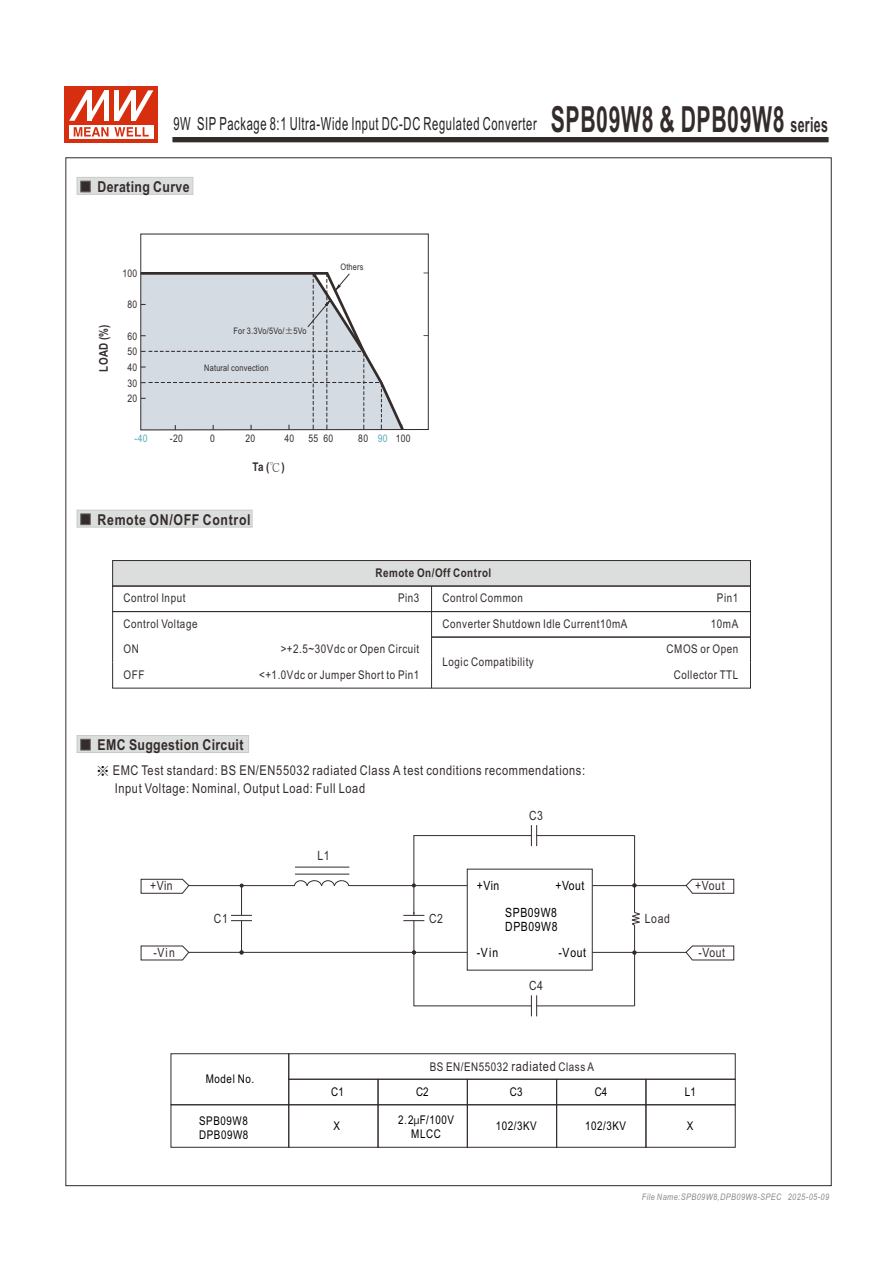
<style>
.page{position:relative;width:893px;height:1263px;background:#fff}
.page>*{position:absolute;margin:0;border:0;box-sizing:border-box;transform-origin:0 0}
.t1{font:18px "Arial Narrow";letter-spacing:.045em;color:#231f20;scale:.76 1}
.t2{font:700 15px "Arial Narrow";letter-spacing:.025em;color:#332c2b}
.t3{font:700 15px "Arial Narrow";letter-spacing:.045em;color:#332c2b}
.t4{font:13.5px/18.3px "Arial Narrow";letter-spacing:.045em;color:#332c2b}
.t5{font:12.75px/14.4px "Arial Narrow";letter-spacing:.045em;color:#000}
.t6{font:12.75px "Arial Narrow";letter-spacing:.045em;color:#332c2b}
.t7{font:12px/25.5px "Arial Narrow";letter-spacing:.045em;color:#332c2b}
.t8{font:12px/13.6px "Arial Narrow";letter-spacing:.045em;color:#000}
.t9{font:700 12px "Arial Narrow";letter-spacing:.045em;color:#332c2b}
.t10{font:10.5px/15.6px "Arial Narrow";letter-spacing:.025em;color:#332c2b}
.t11{font:10.5px "Arial Narrow";color:#56aab7}
.t12{font:9px "Arial Narrow";letter-spacing:.025em;color:#332c2b}
.t13{font:italic 9px "Arial Narrow";letter-spacing:.045em;color:#8b8b8c}
.s1{font-weight:700;font-size:36px;color:#332c2b}
.s2{font-weight:700;font-size:21px;color:#332c2b}
.s3{font-family:"Inn Ming";font-weight:500}
.s4{color:#56aab7}
.s5{font-family:"Ming Li U";font-weight:400}
.s6{font-family:"Ming Li U";color:#000}
.s7{font-size:13.5px}
.s8{font-family:"Arial Unicode MS";font-size:11.25px;color:#332c2b}
</style>
<div class="page">
<div style="left:65px;top:87px;width:93px;height:56px;background:#d62e0f"></div>
<svg style="left:69px;top:125px;width:84px;height:13px"></svg>
<svg style="left:74px;top:127px;width:75px;height:9px"></svg>
<svg style="left:69px;top:90px;width:84px;height:31px"></svg>
<svg style="left:172px;top:137px;width:657px;height:6px;background:#494342"></svg>
<svg style="left:77px;top:177px;width:116px;height:18px;background:#d0d1d1"></svg>
<svg style="left:140px;top:269px;width:266px;height:162px"></svg>
<svg style="left:77px;top:735px;width:172px;height:18px;background:#d3d4d4"></svg>
<div style="left:171px;top:1053px;width:118px;height:52px;border:1px solid #332c2b"></div>
<div style="left:171px;top:1104px;width:118px;height:43px;border:1px solid #332c2b"></div>
<div style="left:288px;top:1053px;width:447px;height:26px;border:1px solid #332c2b"></div>
<div style="left:288px;top:1079px;width:90px;height:26px;border:1px solid #332c2b"></div>
<div style="left:467px;top:1079px;width:90px;height:26px;border:1px solid #332c2b"></div>
<div style="left:288px;top:1104px;width:90px;height:43px;border:1px solid #332c2b"></div>
<div style="left:467px;top:1104px;width:90px;height:43px;border:1px solid #332c2b"></div>
<div style="left:378px;top:1104px;width:90px;height:43px;border:1px solid #332c2b"></div>
<div style="left:556px;top:1104px;width:90px;height:43px;border:1px solid #332c2b"></div>
<div style="left:378px;top:1079px;width:90px;height:26px;border:1px solid #332c2b"></div>
<div style="left:556px;top:1079px;width:90px;height:26px;border:1px solid #332c2b"></div>
<div style="left:646px;top:1079px;width:89px;height:26px;border:1px solid #332c2b"></div>
<svg style="left:531px;top:995px;width:6px;height:21px"></svg>
<svg style="left:531px;top:825px;width:6px;height:21px"></svg>
<svg style="left:231px;top:915px;width:21px;height:6px"></svg>
<hr style="left:241px;top:885px;width:1px;height:30px;background:#332c2b">
<hr style="left:241px;top:921px;width:1px;height:31px;background:#332c2b">
<hr style="left:414px;top:921px;width:1px;height:85px;background:#332c2b">
<hr style="left:189px;top:885px;width:106px;height:1px;background:#332c2b">
<hr style="left:348px;top:885px;width:119px;height:1px;background:#332c2b">
<hr style="left:188px;top:952px;width:279px;height:1px;background:#332c2b">
<svg style="left:140px;top:879px;width:50px;height:15px"></svg>
<svg style="left:685px;top:879px;width:49px;height:15px"></svg>
<svg style="left:140px;top:945px;width:50px;height:16px"></svg>
<svg style="left:685px;top:945px;width:49px;height:16px"></svg>
<hr style="left:414px;top:1005px;width:117px;height:1px;background:#332c2b">
<hr style="left:414px;top:835px;width:117px;height:1px;background:#332c2b">
<svg style="left:631px;top:883px;width:9px;height:43px"></svg>
<hr style="left:634px;top:925px;width:1px;height:81px;background:#332c2b">
<hr style="left:634px;top:835px;width:1px;height:51px;background:#332c2b">
<hr style="left:536px;top:1005px;width:99px;height:1px;background:#332c2b">
<hr style="left:536px;top:835px;width:99px;height:1px;background:#332c2b">
<hr style="left:592px;top:952px;width:94px;height:1px;background:#332c2b">
<hr style="left:592px;top:885px;width:94px;height:1px;background:#332c2b">
<svg style="left:294px;top:880px;width:55px;height:6px"></svg>
<div style="left:467px;top:869px;width:126px;height:101px;border:1px solid #332c2b"></div>
<hr style="left:414px;top:835px;width:1px;height:79px;background:#332c2b">
<svg style="left:403px;top:912px;width:21px;height:9px"></svg>
<hr style="left:295px;top:874px;width:54px;height:1px;background:#332c2b">
<hr style="left:295px;top:867px;width:54px;height:1px;background:#332c2b">
<svg style="left:77px;top:510px;width:175px;height:17px;background:#d4d5d5"></svg>
<svg style="left:112px;top:562px;width:639px;height:124px"></svg>
<div style="left:112px;top:560px;width:639px;height:26px;border:1px solid #332c2b"></div>
<h1 class="t1" style="left:173px;top:117px;width:863px">9W SIP Package 8:1 Ultra-Wide Input DC-DC Regulated Converter <span class="s1">SPB09W8 &amp; DPB09W8</span> <span class="s2">series</span></h1>
<p class="t2" style="left:98px;top:181px;width:93px">Derating Curve</p>
<p class="t9" style="left:99px;top:371px;width:49px;rotate:-90deg">LOAD (%)</p>
<p class="t10" style="left:122px;top:267px;width:16px">100</p>
<p class="t10" style="left:127px;top:298px;width:11px">80</p>
<p class="t10" style="left:127px;top:329px;width:11px">60<br>50</p>
<p class="t10" style="left:127px;top:360px;width:11px">40</p>
<p class="t10" style="left:127px;top:392px;width:11px">20</p>
<p class="t10" style="left:127px;top:376px;width:11px">30</p>
<p class="t12" style="left:233px;top:327px;width:75px">For 3.3Vo/5Vo/<span class="s3">±</span>5Vo</p>
<p class="t12" style="left:204px;top:364px;width:66px">Natural convection</p>
<p class="t12" style="left:340px;top:263px;width:25px">Others</p>
<p class="t11" style="left:135px;top:434px;width:14px">-40</p>
<p class="t10" style="left:170px;top:431px;width:14px">-20</p>
<p class="t10" style="left:210px;top:431px;width:6px">0</p>
<p class="t10" style="left:245px;top:431px;width:11px">20</p>
<p class="t10" style="left:284px;top:431px;width:11px">40</p>
<p class="t10" style="left:309px;top:431px;width:11px">55</p>
<p class="t10" style="left:358px;top:431px;width:11px">80</p>
<p class="t10" style="left:323px;top:431px;width:11px">60</p>
<p class="t10" style="left:378px;top:431px;width:34px"><span class="s4">90</span> 100</p>
<p class="t9" style="left:252px;top:462px;width:34px">Ta (<span class="s5">℃</span>)</p>
<p class="t3" style="left:98px;top:514px;width:155px">Remote ON/OFF Control</p>
<p class="t9" style="left:375px;top:568px;width:117px">Remote On/Off Control</p>
<p class="t7" style="left:124px;top:586px;width:63px">Control Input</p>
<p class="t7" style="left:443px;top:586px;width:82px">Control Common</p>
<p class="t7" style="left:124px;top:612px;width:75px">Control Voltage</p>
<p class="t7" style="left:443px;top:612px;width:186px">Converter Shutdown Idle Current10mA</p>
<p class="t7" style="left:124px;top:637px;width:22px">ON<br>OFF</p>
<p class="t7" style="left:398px;top:586px;width:23px">Pin3</p>
<p class="t7" style="left:711px;top:586px;width:29px;text-align:center">Pin1<br>10mA</p>
<p class="t7" style="left:281px;top:637px;width:140px">&gt;+2.5~30Vdc or Open Circuit</p>
<p class="t7" style="left:667px;top:637px;width:73px">CMOS or Open</p>
<p class="t7" style="left:259px;top:663px;width:162px">&lt;+1.0Vdc or Jumper Short to Pin1</p>
<p class="t7" style="left:674px;top:663px;width:66px">Collector TTL</p>
<p class="t7" style="left:443px;top:650px;width:93px">Logic Compatibility</p>
<p class="t2" style="left:98px;top:739px;width:147px">EMC Suggestion Circuit</p>
<p class="t4" style="left:115px;top:762px;width:472px;text-indent:-18px"><span class="s6">※</span> EMC Test standard: BS EN/EN55032 radiated Class A test conditions recommendations:<br>Input Voltage: Nominal, Output Load: Full Load</p>
<p class="t6" style="left:317px;top:851px;width:14px">L1</p>
<p class="t6" style="left:529px;top:810px;width:15px">C3</p>
<p class="t5" style="left:477px;top:879px;width:24px">+Vin</p>
<p class="t5" style="left:555px;top:879px;width:31px">+Vout</p>
<p class="t6" style="left:150px;top:881px;width:24px">+Vin</p>
<p class="t6" style="left:695px;top:881px;width:31px">+Vout</p>
<p class="t5" style="left:505px;top:906px;width:54px">SPB09W8<br>DPB09W8</p>
<p class="t6" style="left:214px;top:913px;width:15px">C1</p>
<p class="t6" style="left:429px;top:913px;width:15px">C2</p>
<p class="t6" style="left:645px;top:913px;width:26px">Load</p>
<p class="t5" style="left:477px;top:946px;width:23px">-Vin</p>
<p class="t5" style="left:559px;top:946px;width:29px">-Vout</p>
<p class="t6" style="left:153px;top:948px;width:23px">-Vin</p>
<p class="t6" style="left:698px;top:948px;width:28px">-Vout</p>
<p class="t6" style="left:529px;top:980px;width:15px">C4</p>
<p class="t8" style="left:206px;top:1073px;width:50px">Model No.</p>
<p class="t8" style="left:199px;top:1115px;width:51px">SPB09W8<br>DPB09W8</p>
<p class="t7" style="left:430px;top:1055px;width:166px">BS EN/EN55032 <span class="s7">radiated</span> Class A</p>
<p class="t8" style="left:331px;top:1086px;width:14px">C1</p>
<p class="t8" style="left:510px;top:1086px;width:14px">C3</p>
<p class="t8" style="left:334px;top:1120px;width:8px">X</p>
<p class="t8" style="left:398px;top:1114px;width:57px;line-height:14.1px;text-align:center">2<span class="s8">.</span>2<span class="s8">μ</span>F/100V<br>MLCC</p>
<p class="t8" style="left:496px;top:1120px;width:43px">102/3KV</p>
<p class="t8" style="left:585px;top:1120px;width:43px">102/3KV</p>
<p class="t8" style="left:687px;top:1120px;width:8px">X</p>
<p class="t8" style="left:416px;top:1086px;width:14px">C2</p>
<p class="t8" style="left:595px;top:1086px;width:14px">C4</p>
<p class="t8" style="left:685px;top:1086px;width:12px">L1</p>
<p class="t13" style="left:642px;top:1193px;width:189px">File Name:SPB09W8,DPB09W8-SPEC 2025-05-09</p>
</div>
